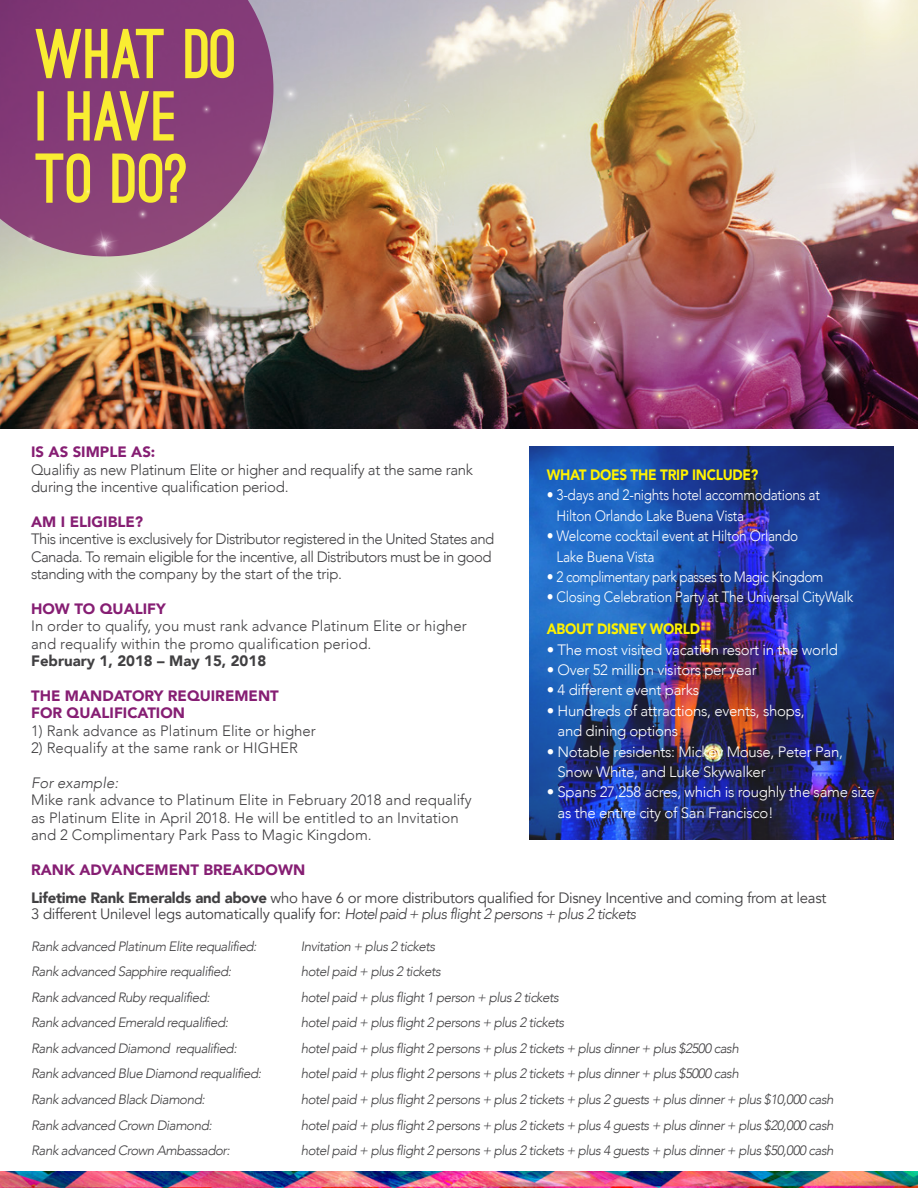
<style>
.page{position:relative;width:918px;height:1188px;background:#fff}
.page>*{position:absolute;margin:0;border:0;box-sizing:border-box;transform-origin:0 0}
.t1{font:900 66.9px/62.2px "Ostrich Sans";letter-spacing:-.015em;color:#f9ed32}
.t2{font:300 15px/17.4px "Avenir";color:#414042}
.t3{font:300 15px/20.4px "Avenir";letter-spacing:-.02em;color:#fff}
.t4{font:15px/16.5px "Avenir";letter-spacing:-.02em;color:#414042}
.t5{font:300 15px/17.4px "Avenir";letter-spacing:-.04em;color:#414042}
.t6{font:300 15px/20.4px "Avenir";letter-spacing:-.02em;color:#fff;scale:.91 1}
.t7{font:900 15px/17.4px "Avenir";color:#861e73}
.t8{font:300 15px/17.4px "Avenir";letter-spacing:-.02em;color:#414042}
.t9{font:900 15px "Avenir";letter-spacing:-.02em;color:#fff200;scale:.91 1}
.t10{font:300 15px "Avenir";letter-spacing:-.04em;color:#fff;scale:.91 1}
.t11{font:900 15px "Avenir";color:#414042}
.t12{font:italic 300 15px "Avenir";color:#414042}
.t13{font:italic 300 13.5px "Avenir";letter-spacing:-.04em;color:#414042}
.s1{font-weight:900}
.s2{font-weight:300;font-style:italic}
</style>
<div class="page">
<img style="left:530px;top:446px;width:364px;height:394px">
<img style="left:0;top:0;width:918px;height:428px">
<svg style="left:0;top:0;width:273px;height:256px;background:#89457b"></svg>
<img style="left:0;top:1171px;width:918px;height:17px">
<svg style="left:135px;top:206px;width:15px;height:15px"></svg>
<svg style="left:83px;top:186px;width:9px;height:10px"></svg>
<svg style="left:244px;top:133px;width:29px;height:29px"></svg>
<svg style="left:844px;top:401px;width:15px;height:16px"></svg>
<svg style="left:644px;top:408px;width:14px;height:15px"></svg>
<svg style="left:354px;top:341px;width:15px;height:15px"></svg>
<svg style="left:309px;top:292px;width:10px;height:10px"></svg>
<svg style="left:345px;top:110px;width:11px;height:10px"></svg>
<svg style="left:278px;top:81px;width:24px;height:24px"></svg>
<svg style="left:199px;top:102px;width:14px;height:14px"></svg>
<svg style="left:464px;top:55px;width:11px;height:11px"></svg>
<svg style="left:67px;top:300px;width:26px;height:26px"></svg>
<svg style="left:44px;top:321px;width:16px;height:16px"></svg>
<svg style="left:24px;top:231px;width:13px;height:13px"></svg>
<img style="left:75px;top:215px;width:208px;height:189px">
<svg style="left:752px;top:408px;width:14px;height:14px"></svg>
<img style="left:376px;top:83px;width:542px;height:332px">
<h1 class="t1" style="left:35px;top:26px;width:204px">WHAT DO<br>I HAVE<br>TO DO?</h1>
<p class="t7" style="left:31px;top:443px;width:126px">IS AS SIMPLE AS:</p>
<p class="t8" style="left:31px;top:461px;width:444px">Qualifiy as new Platinum Elite or higher and requalify at the same rank during the incentive qualification period.</p>
<p class="t7" style="left:31px;top:513px;width:114px">AM I ELIGIBLE?</p>
<p class="t5" style="left:31px;top:531px;width:465px">This incentive is exclusively for Distributor registered in the United States and<br>Canada. To remain eligible for the incentive, all Distributors must be in good standing with the company by the start of the trip.</p>
<p class="t7" style="left:31px;top:600px;width:136px">HOW TO QUALIFY</p>
<p class="t2" style="left:31px;top:618px;width:437px">In order to qualify, you must rank advance Platinum Elite or higher and requalify within the promo qualification period.</p>
<p class="t11" style="left:31px;top:648px;width:237px">February 1, 2018 – May 15, 2018</p>
<p class="t7" style="left:31px;top:687px;width:249px">THE MANDATORY REQUIREMENT<br>FOR QUALIFICATION</p>
<p class="t2" style="left:31px;top:722px;width:286px">1) Rank advance as Platinum Elite or higher</p>
<p class="t2" style="left:31px;top:739px;width:268px">2) Requalify at the same rank or HIGHER</p>
<p class="t12" style="left:31px;top:774px;width:89px">For example:</p>
<p class="t2" style="left:31px;top:792px;width:442px">Mike rank advance to Platinum Elite in February 2018 and requalify as Platinum Elite in April 2018. He will be entitled to an Invitation and 2 Complimentary Park Pass to Magic Kingdom.</p>
<p class="t7" style="left:31px;top:861px;width:276px">RANK ADVANCEMENT BREAKDOWN</p>
<p class="t9" style="left:547px;top:462px;width:234px">WHAT DOES THE TRIP INCLUDE?</p>
<p class="t6" style="left:557px;top:485px;width:291px;text-indent:-10px">• 3-days and 2-nights hotel accommodations at<br>Hilton Orlando Lake Buena Vista</p>
<p class="t6" style="left:557px;top:526px;width:267px;text-indent:-10px">• Welcome cocktail event at Hilton Orlando<br>Lake Buena Vista</p>
<p class="t10" style="left:547px;top:568px;width:306px">• 2 complimentary park passes to Magic Kingdom</p>
<p class="t6" style="left:547px;top:587px;width:338px">• Closing Celebration Party at The Universal CityWalk</p>
<p class="t9" style="left:547px;top:616px;width:170px">ABOUT DISNEY WORLD</p>
<p class="t3" style="left:547px;top:639px;width:293px">• The most visited vacation resort in the world</p>
<p class="t3" style="left:547px;top:660px;width:211px">• Over 52 million visitors per year</p>
<p class="t3" style="left:547px;top:680px;width:154px">• 4 different event parks</p>
<p class="t3" style="left:558px;top:700px;width:249px;text-indent:-11px">• Hundreds of attractions, events, shops, and dining options</p>
<p class="t3" style="left:558px;top:741px;width:287px;text-indent:-11px">• Notable residents: Mickey Mouse, Peter Pan,<br>Snow White, and Luke Skywalker</p>
<p class="t3" style="left:558px;top:782px;width:319px;text-indent:-11px">• Spans 27,258 acres, which is roughly the same size as the entire city of San Francisco!</p>
<p class="t4" style="left:31px;top:890px;width:797px"><span class="s1">Lifetime Rank Emeralds and above</span> who have 6 or more distributors qualified for Disney Incentive and coming from at least<br>3 different Unilevel legs automatically qualify for: <span class="s2">Hotel paid + plus flight 2 persons + plus 2 tickets</span></p>
<p class="t13" style="left:31px;top:938px;width:227px">Rank advanced Platinum Elite requalified:</p>
<p class="t13" style="left:301px;top:938px;width:136px">Invitation + plus 2 tickets</p>
<p class="t13" style="left:31px;top:964px;width:202px">Rank advanced Sapphire requalified:</p>
<p class="t13" style="left:301px;top:964px;width:142px">hotel paid + plus 2 tickets</p>
<p class="t13" style="left:31px;top:989px;width:180px">Rank advanced Ruby requalified:</p>
<p class="t13" style="left:301px;top:989px;width:260px">hotel paid + plus flight 1 person + plus 2 tickets</p>
<p class="t13" style="left:31px;top:1015px;width:199px">Rank advanced Emerald requalified:</p>
<p class="t13" style="left:301px;top:1015px;width:265px">hotel paid + plus flight 2 persons + plus 2 tickets</p>
<p class="t13" style="left:31px;top:1040px;width:207px">Rank advanced Diamond requalified:</p>
<p class="t13" style="left:301px;top:1040px;width:440px">hotel paid + plus flight 2 persons + plus 2 tickets + plus dinner + plus $2500 cash</p>
<p class="t13" style="left:31px;top:1066px;width:232px">Rank advanced Blue Diamond requalified:</p>
<p class="t13" style="left:301px;top:1066px;width:440px">hotel paid + plus flight 2 persons + plus 2 tickets + plus dinner + plus $5000 cash</p>
<p class="t13" style="left:31px;top:1091px;width:175px">Rank advanced Black Diamond:</p>
<p class="t13" style="left:301px;top:1091px;width:534px">hotel paid + plus flight 2 persons + plus 2 tickets + plus 2 guests + plus dinner + plus $10,000 cash</p>
<p class="t13" style="left:31px;top:1117px;width:182px">Rank advanced Crown Diamond:</p>
<p class="t13" style="left:301px;top:1117px;width:534px">hotel paid + plus flight 2 persons + plus 2 tickets + plus 4 guests + plus dinner + plus $20,000 cash</p>
<p class="t13" style="left:31px;top:1142px;width:200px">Rank advanced Crown Ambassador:</p>
<p class="t13" style="left:301px;top:1142px;width:534px">hotel paid + plus flight 2 persons + plus 2 tickets + plus 4 guests + plus dinner + plus $50,000 cash</p>
</div>
